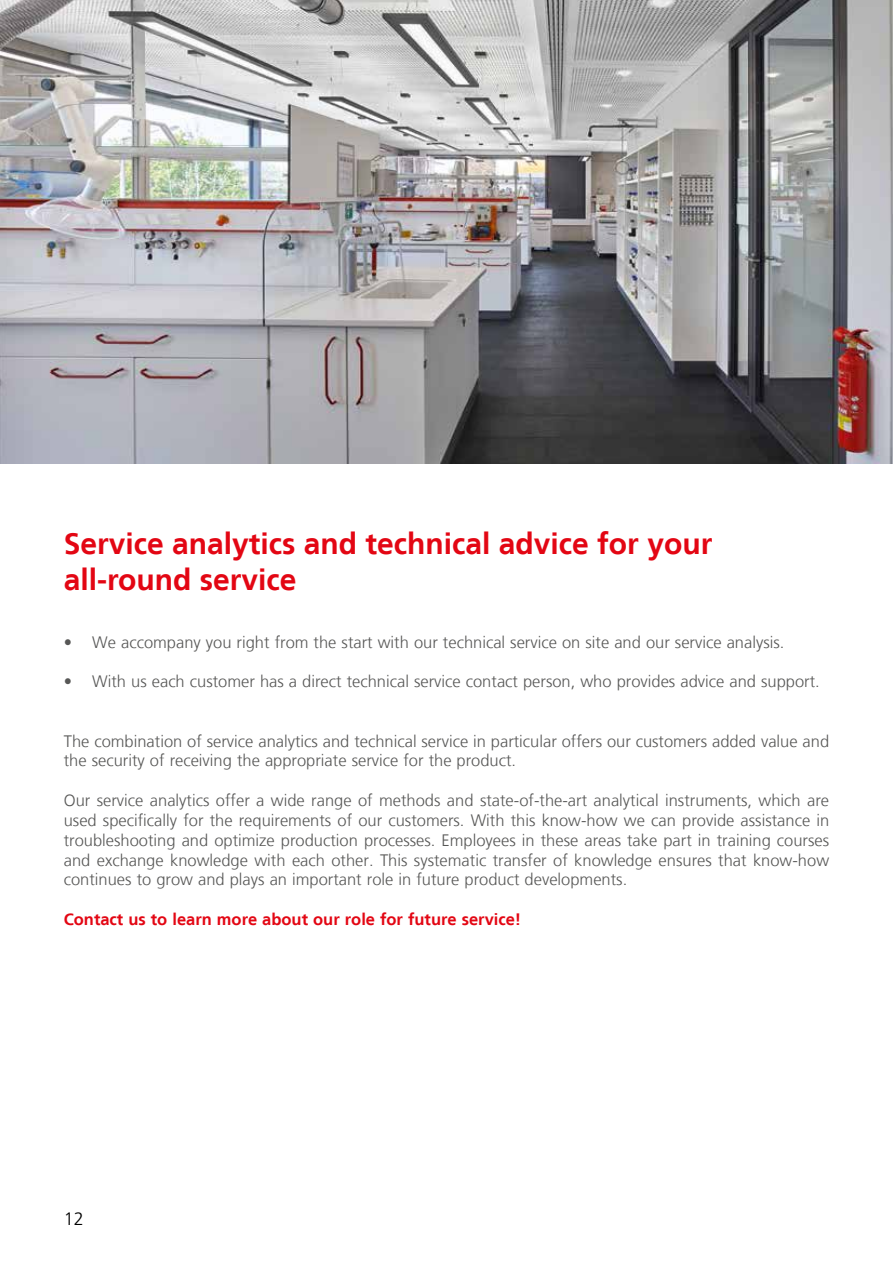
<style>
.page{position:relative;width:893px;height:1263px;background:#fff}
.page>*{position:absolute;margin:0;border:0;box-sizing:border-box;transform-origin:0 0}
.t1{font:700 30px/36px "Frutiger LT";color:#e30613}
.t2{font:300 18px "Frutiger LT Std";color:#000}
.t3{font:300 16.5px/19.8px "Frutiger LT";color:#575756}
.t4{font:700 16.5px "Frutiger LT";color:#e30613}
</style>
<div class="page">
<img style="left:0;top:0;width:893px;height:463px">
<h1 class="t1" style="left:64px;top:526px;width:650px">Service analytics and technical advice for your all-round service</h1>
<p class="t3" style="left:64px;top:632px;width:722px">• We accompany you right from the start with our technical service on site and our service analysis.</p>
<p class="t3" style="left:64px;top:672px;width:757px">• With us each customer has a direct technical service contact person, who provides advice and support.</p>
<p class="t3" style="left:64px;top:731px;width:767px">The combination of service analytics and technical service in particular offers our customers added value and the security of receiving the appropriate service for the product.</p>
<p class="t3" style="left:64px;top:791px;width:767px;text-align:justify">Our service analytics offer a wide range of methods and state-of-the-art analytical instruments, which are used specifically for the requirements of our customers. With this know-how we can provide assistance in troubleshooting and optimize production processes. Employees in these areas take part in training courses and exchange knowledge with each other. This systematic transfer of knowledge ensures that know-how continues to grow and plays an important role in future product developments.</p>
<p class="t4" style="left:64px;top:909px;width:459px">Contact us to learn more about our role for future service!</p>
<p class="t2" style="left:64px;top:1208px;width:22px">12</p>
</div>
